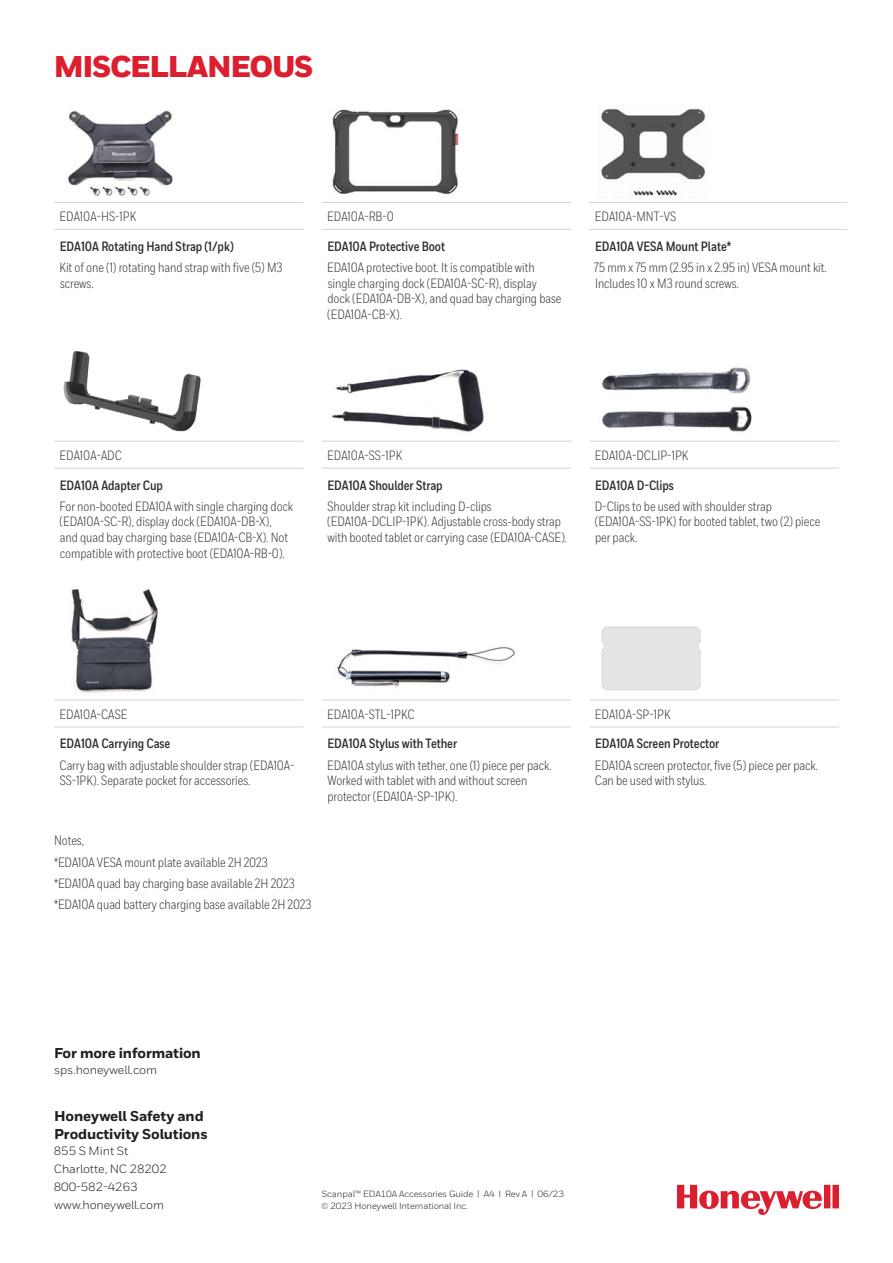
<style>
.page{position:relative;width:893px;height:1263px;background:#fff}
.page>*{position:absolute;margin:0;border:0;box-sizing:border-box;transform-origin:0 0}
.Catalog__Heading_1{font:900 30px "Honeywell Sans";letter-spacing:-.045em;color:#dc1f2e}
.Cover__Address_Block{font:800 14.25px/18px "Honeywell Sans";letter-spacing:-.01em;color:#231f20}
.Catalog__Description{font:13.5px/15.8px "Honeywell Cond";letter-spacing:-.005em;color:#3e3e3f}
.Catalog__Product_Nam{font:700 13.5px "Honeywell Cond";letter-spacing:-.005em;color:#312f30}
.Catalog__SKU{font:13.5px "Honeywell Cond";color:#3e3e3f}
.Cover__Address_Block-2{font:12px/18px "Honeywell Sans";letter-spacing:-.01em;color:#231f20}
.Cover__Copyright{font:9px "Honeywell Sans";letter-spacing:-.01em;color:#231f20}
</style>
<div class="page">
<svg style="left:677px;top:1185px;width:162px;height:30px"></svg>
<hr style="left:54px;top:202px;width:250px;height:1px;background:#d5d6d8">
<hr style="left:322px;top:202px;width:249px;height:1px;background:#d5d6d8">
<hr style="left:589px;top:202px;width:258px;height:1px;background:#d5d6d8">
<hr style="left:54px;top:229px;width:250px;height:1px;background:#d5d6d8">
<hr style="left:322px;top:229px;width:249px;height:1px;background:#d5d6d8">
<hr style="left:589px;top:229px;width:258px;height:1px;background:#d5d6d8">
<hr style="left:54px;top:441px;width:250px;height:1px;background:#d5d6d8">
<hr style="left:322px;top:441px;width:249px;height:1px;background:#d5d6d8">
<hr style="left:589px;top:441px;width:250px;height:1px;background:#d5d6d8">
<hr style="left:54px;top:468px;width:250px;height:1px;background:#d5d6d8">
<hr style="left:322px;top:468px;width:249px;height:1px;background:#d5d6d8">
<hr style="left:589px;top:468px;width:250px;height:1px;background:#d5d6d8">
<img style="left:68px;top:110px;width:105px;height:87px">
<img style="left:332px;top:109px;width:128px;height:85px">
<img style="left:601px;top:108px;width:105px;height:88px">
<img style="left:63px;top:350px;width:138px;height:82px">
<img style="left:332px;top:369px;width:152px;height:63px">
<img style="left:602px;top:367px;width:150px;height:65px">
<hr style="left:54px;top:700px;width:250px;height:1px;background:#d5d6d8">
<hr style="left:322px;top:700px;width:249px;height:1px;background:#d5d6d8">
<hr style="left:589px;top:700px;width:250px;height:1px;background:#d5d6d8">
<hr style="left:54px;top:727px;width:250px;height:1px;background:#d5d6d8">
<hr style="left:322px;top:727px;width:249px;height:1px;background:#d5d6d8">
<hr style="left:589px;top:727px;width:250px;height:1px;background:#d5d6d8">
<img style="left:71px;top:589px;width:87px;height:104px">
<img style="left:337px;top:647px;width:178px;height:41px">
<div style="left:601px;top:626px;width:100px;height:65px;background:#e4e4e4"></div>
<p class="Catalog__Heading_1" style="left:54px;top:48px;width:261px">MISCELLANEOUS</p>
<p class="Catalog__SKU" style="left:60px;top:208px;width:78px">EDA10A-HS-1PK</p>
<p class="Catalog__SKU" style="left:327px;top:208px;width:68px">EDA10A-RB-0</p>
<p class="Catalog__SKU" style="left:595px;top:208px;width:83px">EDA10A-MNT-VS</p>
<p class="Catalog__Product_Nam" style="left:60px;top:238px;width:176px">EDA10A Rotating Hand Strap (1/pk)</p>
<p class="Catalog__Description" style="left:60px;top:259px;width:225px">Kit of one (1) rotating hand strap with five (5) M3 screws.</p>
<p class="Catalog__Product_Nam" style="left:327px;top:238px;width:119px">EDA10A Protective Boot</p>
<p class="Catalog__Description" style="left:327px;top:259px;width:236px">EDA10A protective boot. It is compatible with single charging dock (EDA10A-SC-R), display dock (EDA10A-DB-X), and quad bay charging base (EDA10A-CB-X).</p>
<p class="Catalog__Product_Nam" style="left:595px;top:238px;width:138px">EDA10A VESA Mount Plate*</p>
<p class="Catalog__Description" style="left:594px;top:259px;width:234px">75 mm x 75 mm (2.95 in x 2.95 in) VESA mount kit.<br>Includes 10 x M3 round screws.</p>
<p class="Catalog__SKU" style="left:60px;top:447px;width:64px">EDA10A-ADC</p>
<p class="Catalog__SKU" style="left:327px;top:447px;width:76px">EDA10A-SS-1PK</p>
<p class="Catalog__SKU" style="left:595px;top:447px;width:95px">EDA10A-DCLIP-1PK</p>
<p class="Catalog__Product_Nam" style="left:60px;top:477px;width:105px">EDA10A Adapter Cup</p>
<p class="Catalog__Description" style="left:60px;top:498px;width:235px">For non-booted EDA10A with single charging dock (EDA10A-SC-R), display dock (EDA10A-DB-X),<br>and quad bay charging base (EDA10A-CB-X). Not compatible with protective boot (EDA10A-RB-0).</p>
<p class="Catalog__Product_Nam" style="left:327px;top:477px;width:117px">EDA10A Shoulder Strap</p>
<p class="Catalog__Description" style="left:327px;top:498px;width:241px">Shoulder strap kit including D-clips (EDA10A-DCLIP-1PK). Adjustable cross-body strap with booted tablet or carrying case (EDA10A-CASE).</p>
<p class="Catalog__Product_Nam" style="left:595px;top:477px;width:80px">EDA10A D-Clips</p>
<p class="Catalog__Description" style="left:595px;top:498px;width:227px">D-Clips to be used with shoulder strap (EDA10A-SS-1PK) for booted tablet, two (2) piece per pack.</p>
<p class="Catalog__SKU" style="left:60px;top:706px;width:70px">EDA10A-CASE</p>
<p class="Catalog__SKU" style="left:327px;top:706px;width:89px">EDA10A-STL-1PKC</p>
<p class="Catalog__SKU" style="left:595px;top:706px;width:77px">EDA10A-SP-1PK</p>
<p class="Catalog__Product_Nam" style="left:60px;top:735px;width:112px">EDA10A Carrying Case</p>
<p class="Catalog__Description" style="left:60px;top:757px;width:236px">Carry bag with adjustable shoulder strap (EDA10A-<br>SS-1PK). Separate pocket for accessories.</p>
<p class="Catalog__Product_Nam" style="left:327px;top:735px;width:131px">EDA10A Stylus with Tether</p>
<p class="Catalog__Description" style="left:327px;top:757px;width:226px">EDA10A stylus with tether, one (1) piece per pack.<br>Worked with tablet with and without screen protector (EDA10A-SP-1PK).</p>
<p class="Catalog__Product_Nam" style="left:595px;top:735px;width:126px">EDA10A Screen Protector</p>
<p class="Catalog__Description" style="left:595px;top:757px;width:225px">EDA10A screen protector, five (5) piece per pack.<br>Can be used with stylus.</p>
<p class="Catalog__Description" style="left:54px;top:833px;width:31px">Notes,</p>
<p class="Catalog__Description" style="left:54px;top:854px;width:215px">*EDA10A VESA mount plate available 2H 2023</p>
<p class="Catalog__Description" style="left:54px;top:875px;width:242px">*EDA10A quad bay charging base available 2H 2023</p>
<p class="Catalog__Description" style="left:54px;top:896px;width:259px">*EDA10A quad battery charging base available 2H 2023</p>
<p class="Cover__Address_Block" style="left:54px;top:1044px;width:148px">For more information</p>
<p class="Cover__Address_Block-2" style="left:54px;top:1060px;width:104px">sps.honeywell.com</p>
<p class="Cover__Address_Block" style="left:54px;top:1107px;width:155px">Honeywell Safety and<br>Productivity Solutions</p>
<p class="Cover__Address_Block-2" style="left:54px;top:1141px;width:115px">855 S Mint St<br>Charlotte, NC 28202</p>
<p class="Cover__Address_Block-2" style="left:54px;top:1177px;width:85px">800-582-4263</p>
<p class="Cover__Address_Block-2" style="left:54px;top:1195px;width:111px">www.honeywell.com</p>
<p class="Cover__Copyright" style="left:322px;top:1188px;width:244px">Scanpal™ EDA10A Accessories Guide | A4 I Rev A | 06/23</p>
<p class="Cover__Copyright" style="left:321px;top:1200px;width:149px">© 2023 Honeywell International Inc.</p>
</div>
